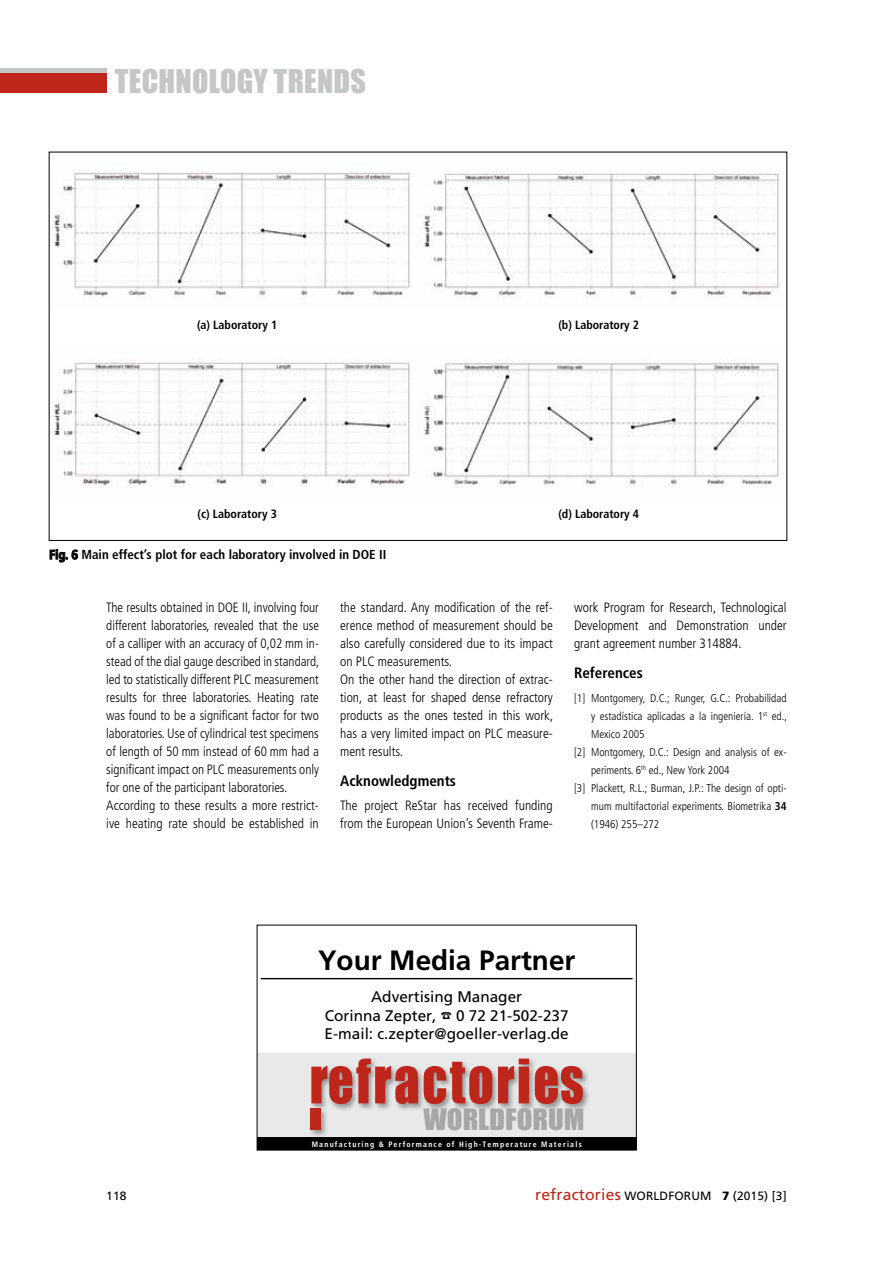
<style>
.page{position:relative;width:893px;height:1263px;background:#fff}
.page>*{position:absolute;margin:0;border:0;box-sizing:border-box;transform-origin:0 0}
.t1{font:56.7px "Impact";letter-spacing:.045em;color:#be251b;scale:.9 1}
.t2{font:30px "Impact";letter-spacing:.01em;color:#c5c6c6}
.t3{font:700 27.9px "Frutiger";color:#000}
.t4{font:27px "Impact";color:#a7a7a8;scale:1.07 1}
.t5{font:15.3px/18.5px "Frutiger";color:#000;text-align:center}
.t6{font:700 condensed 15px "Frutiger";color:#000}
.t7{font:300 condensed 13.5px/18px "Frutiger";color:#000}
.t8{font:700 condensed 13.05px "Frutiger";color:#000}
.t9{font:700 condensed 12px "Frutiger";color:#000}
.t10{font:12px "Frutiger";letter-spacing:.01em;color:#000}
.t11{font:300 condensed 11.25px "Frutiger";color:#000}
.t12{font:700 condensed 7.8px "Frutiger";letter-spacing:.155em;color:#fff}
.s1{font-weight:700}
.s2{font-size:15.75px;color:#be251b}
.s3{font-weight:900}
</style>
<div class="page">
<div style="left:0;top:68px;width:106px;height:5px;background:#c5c6c6"></div>
<div style="left:0;top:73px;width:106px;height:20px;background:#be251b"></div>
<img style="left:54px;top:170px;width:726px;height:129px">
<img style="left:54px;top:359px;width:726px;height:129px">
<svg style="left:50px;top:549px;width:28px;height:13px"></svg>
<hr style="left:261px;top:978px;width:372px;height:1px;background:#000">
<div style="left:257px;top:1053px;width:379px;height:84px;background:#e9e9e9"></div>
<img style="left:311px;top:1059px;width:278px;height:51px">
<img style="left:310px;top:1111px;width:17px;height:25px">
<img style="left:310px;top:1107px;width:18px;height:4px">
<div style="left:311px;top:1109px;width:10px;height:21px;background:#be251b"></div>
<div style="left:257px;top:1137px;width:379px;height:13px;background:#000"></div>
<div style="left:257px;top:925px;width:379px;height:225px;border:1px solid #000"></div>
<h2 class="t2" style="left:115px;top:62px;width:253px">Technology Trends</h2>
<p class="t9" style="left:197px;top:317px;width:82px">(a) Laboratory 1</p>
<p class="t9" style="left:558px;top:317px;width:82px">(b) Laboratory 2</p>
<p class="t9" style="left:198px;top:507px;width:81px">(c) Laboratory 3</p>
<p class="t9" style="left:558px;top:507px;width:82px">(d) Laboratory 4</p>
<p class="t8" style="left:49px;top:547px;width:339px">Fig. 6 Main effect’s plot for each laboratory involved in DOE II</p>
<p class="t7" style="left:106px;top:599px;width:215px">The results obtained in DOE II, involving four different laboratories, revealed that the use of a calliper with an accuracy of 0,02 mm in&shy;stead of the dial gauge described in standard, led to statistically different PLC measurement results for three laboratories. Heating rate was found to be a significant factor for two laboratories. Use of cylindrical test specimens of length of 50 mm instead of 60 mm had a significant impact on PLC measurements only for one of the participant laboratories.<br>According to these results a more restrict&shy;ive heating rate should be established in</p>
<p class="t7" style="left:340px;top:599px;width:215px">the standard. Any modification of the ref&shy;erence method of measurement should be also carefully considered due to its impact on PLC measurements.<br>On the other hand the direction of extrac&shy;tion, at least for shaped dense refractory products as the ones tested in this work, has a very limited impact on PLC measure&shy;ment results.</p>
<p class="t6" style="left:340px;top:772px;width:117px">Acknowledgments</p>
<p class="t7" style="left:340px;top:797px;width:214px">The project ReStar has received funding from the European Union’s Seventh Frame-</p>
<p class="t7" style="left:574px;top:599px;width:214px;text-align:justify">work Program for Research, Technological Development and Demonstration under grant agreement number 314884.</p>
<p class="t6" style="left:574px;top:664px;width:70px">References</p>
<p class="t11" style="left:574px;top:692px;width:214px">[1] Montgomery, D.C.; Runger, G.C.: Probabilidad</p>
<p class="t11" style="left:591px;top:710px;width:198px">y estadística aplicadas a la ingeniería. 1<sup>st</sup> ed.,</p>
<p class="t11" style="left:591px;top:728px;width:55px">Mexico 2005</p>
<p class="t11" style="left:574px;top:746px;width:214px">[2] Montgomery, D.C.: Design and analysis of ex-</p>
<p class="t11" style="left:591px;top:764px;width:140px">periments. 6<sup>th</sup> ed., New York 2004</p>
<p class="t11" style="left:574px;top:782px;width:214px">[3] Plackett, R.L.; Burman, J.P.: The design of opti-</p>
<p class="t11" style="left:591px;top:800px;width:197px">mum multifactorial experiments. Biometrika <span class="s1">34</span></p>
<p class="t11" style="left:591px;top:818px;width:70px">(1946) 255–272</p>
<h3 class="t3" style="left:318px;top:944px;width:259px">Your Media Partner</h3>
<p class="t5" style="left:325px;top:988px;width:246px">Advertising Manager<br>Corinna Zepter, ☎ 0 72 21-502-237<br>E-mail: c.zepter@goeller-verlag.de</p>
<h1 class="t1" style="left:310px;top:1046px;width:306px">refractories</h1>
<h3 class="t4" style="left:423px;top:1102px;width:152px">WORLDFORUM</h3>
<p class="t12" style="left:312px;top:1140px;width:272px">Manufacturing &amp; Performance of High-Temperature Materials</p>
<p class="t10" style="left:106px;top:1189px;width:22px">118</p>
<p class="t10" style="left:535px;top:1189px;width:253px"><span class="s2">refractories</span> WORLDFORUM <span class="s3">7</span> (2015) [3]</p>
</div>
